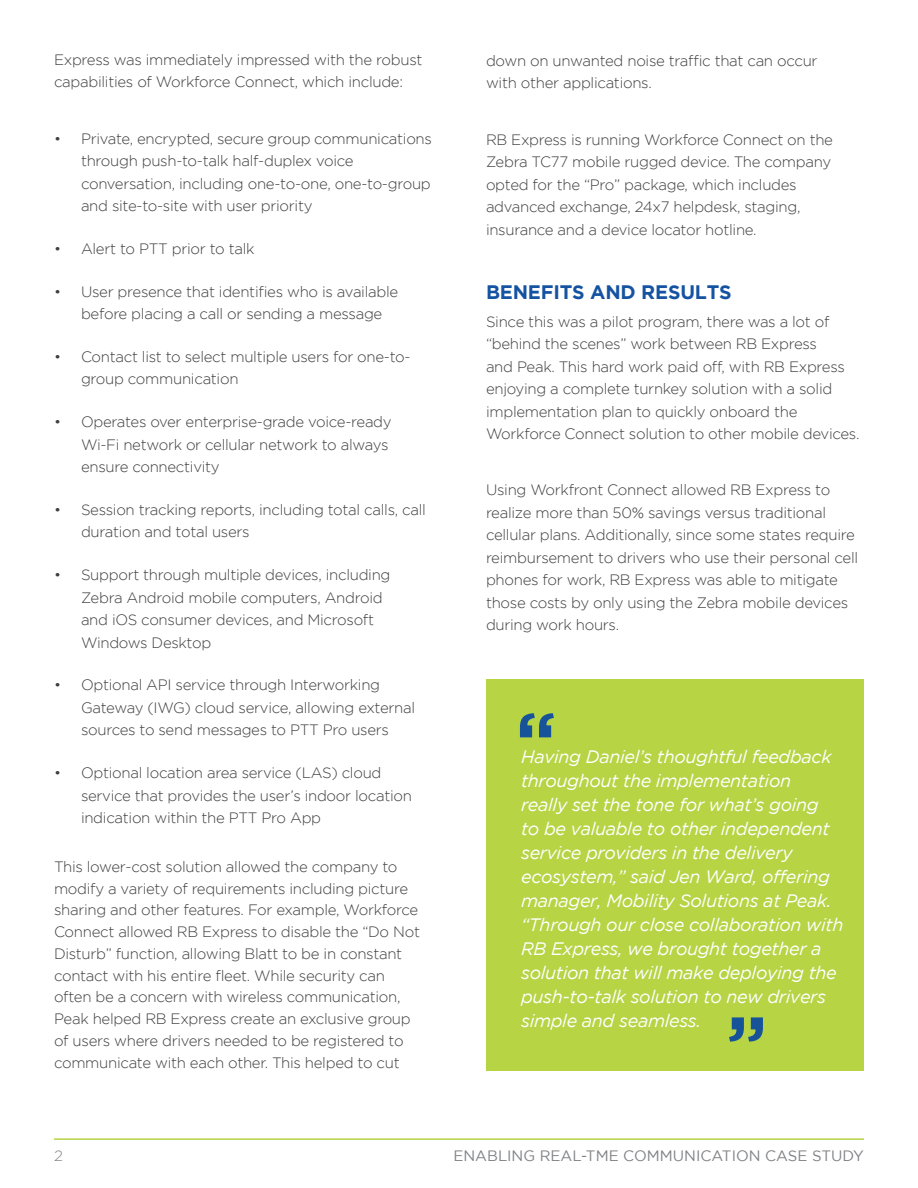
<style>
.page{position:relative;width:918px;height:1188px;background:#fff}
.page>*{position:absolute;margin:0;border:0;box-sizing:border-box;transform-origin:0 0}
.quote_mark{font:700 75px "Gotham";color:#165399}
.Heading1{font:700 19.5px "Gotham";letter-spacing:-.01em;color:#1553a2}
.White_Quote{font:italic 18px/24px "Gotham";letter-spacing:-.02em;color:#fff}
.Body_Text{font:300 15px/22.5px "Gotham";letter-spacing:-.02em;color:#3e3e3f}
.t1{font:15px "Gotham";color:#808285}
.t2{font:300 15px "Gotham";color:#808285}
</style>
<div class="page">
<hr style="left:54px;top:1138px;width:810px;height:2px;background:#b6d444">
<div style="left:486px;top:679px;width:378px;height:391px;background:#b6d444"></div>
<p class="Body_Text" style="left:54px;top:48px;width:370px">Express was immediately impressed with the robust capabilities of Workforce Connect, which include:</p>
<p class="Body_Text" style="left:81px;top:127px;width:352px;text-indent:-27px">• Private, encrypted, secure group communications through push-to-talk half-duplex voice conversation, including one-to-one, one-to-group and site-to-site with user priority</p>
<p class="Body_Text" style="left:54px;top:237px;width:202px">• Alert to PTT prior to talk</p>
<p class="Body_Text" style="left:81px;top:280px;width:319px;text-indent:-27px">• User presence that identifies who is available before placing a call or sending a message</p>
<p class="Body_Text" style="left:81px;top:345px;width:331px;text-indent:-27px">• Contact list to select multiple users for one-to&shy;group communication</p>
<p class="Body_Text" style="left:81px;top:410px;width:312px;text-indent:-27px">• Operates over enterprise-grade voice-ready<br>Wi-Fi network or cellular network to always ensure connectivity</p>
<p class="Body_Text" style="left:81px;top:498px;width:346px;text-indent:-27px">• Session tracking reports, including total calls, call duration and total users</p>
<p class="Body_Text" style="left:81px;top:563px;width:311px;text-indent:-27px">• Support through multiple devices, including Zebra Android mobile computers, Android and iOS consumer devices, and Microsoft Windows Desktop</p>
<p class="Body_Text" style="left:81px;top:674px;width:336px;text-indent:-27px">• Optional API service through Interworking<br>Gateway (IWG) cloud service, allowing external sources to send messages to PTT Pro users</p>
<p class="Body_Text" style="left:81px;top:761px;width:333px;text-indent:-27px">• Optional location area service (LAS) cloud service that provides the user’s indoor location indication within the PTT Pro App</p>
<p class="Body_Text" style="left:54px;top:856px;width:368px;line-height:21.8px">This lower-cost solution allowed the company to modify a variety of requirements including picture sharing and other features. For example, Workforce Connect allowed RB Express to disable the “Do Not Disturb” function, allowing Blatt to be in constant contact with his entire fleet. While security can often be a concern with wireless communication, Peak helped RB Express create an exclusive group of users where drivers needed to be registered to communicate with each other. This helped to cut</p>
<p class="Body_Text" style="left:486px;top:49px;width:333px">down on unwanted noise traffic that can occur with other applications.</p>
<p class="Body_Text" style="left:486px;top:128px;width:349px">RB Express is running Workforce Connect on the Zebra TC77 mobile rugged device. The company opted for the “Pro” package, which includes advanced exchange, 24x7 helpdesk, staging, insurance and a device locator hotline.</p>
<p class="Heading1" style="left:486px;top:280px;width:247px">BENEFITS AND RESULTS</p>
<p class="Body_Text" style="left:486px;top:310px;width:375px">Since this was a pilot program, there was a lot of “behind the scenes” work between RB Express<br>and Peak. This hard work paid off, with RB Express enjoying a complete turnkey solution with a solid implementation plan to quickly onboard the Workforce Connect solution to other mobile devices.</p>
<p class="Body_Text" style="left:486px;top:479px;width:374px">Using Workfront Connect allowed RB Express to realize more than 50% savings versus traditional cellular plans. Additionally, since some states require reimbursement to drivers who use their personal cell phones for work, RB Express was able to mitigate those costs by only using the Zebra mobile devices during work hours.</p>
<p class="quote_mark" style="left:516px;top:696px;width:42px">“</p>
<p class="White_Quote" style="left:521px;top:744px;width:324px">Having Daniel’s thoughtful feedback throughout the implementation<br>really set the tone for what’s going<br>to be valuable to other independent service providers in the delivery ecosystem,” said Jen Ward, offering manager, Mobility Solutions at Peak. “Through our close collaboration with RB Express, we brought together a solution that will make deploying the push-to-talk solution to new drivers simple and seamless.</p>
<p class="quote_mark" style="left:727px;top:1000px;width:42px">”</p>
<p class="t2" style="left:54px;top:1148px;width:10px">2</p>
<p class="t1" style="left:453px;top:1148px;width:412px">ENABLING REAL-TME COMMUNICATION CASE STUDY</p>
</div>
